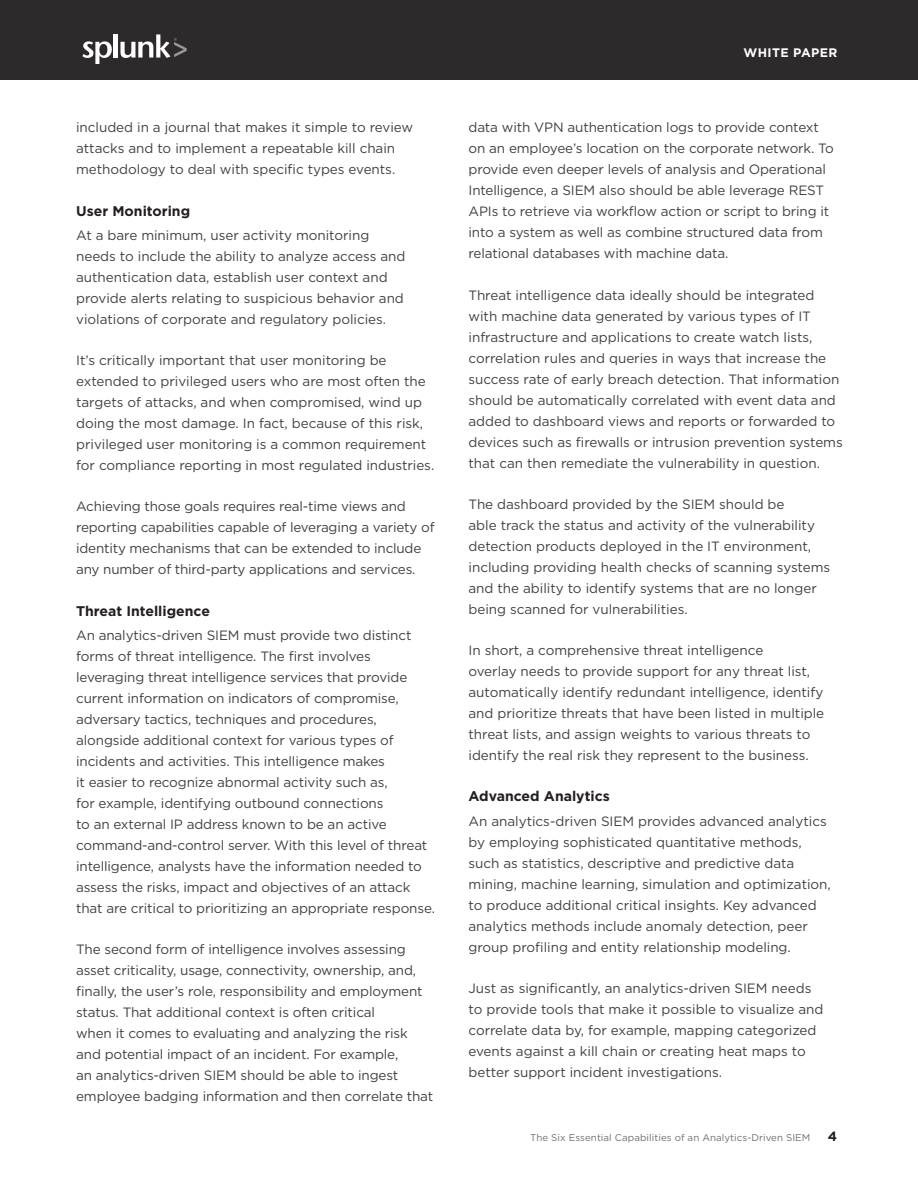
<style>
.page{position:relative;width:918px;height:1188px;background:#fff}
.page>*{position:absolute;margin:0;border:0;box-sizing:border-box;transform-origin:0 0}
.t1{font:700 14.1px "Gotham";color:#231f20}
.t2{font:13.5px/21px "Gotham";letter-spacing:-.01em;color:#414042}
.t3{font:700 13.5px "Gotham";color:#231f20}
.t4{font:700 12.3px "Gotham";letter-spacing:.03em;color:#fff}
.t5{font:9.75px "Gotham";letter-spacing:.005em;color:#6d6e71}
</style>
<div class="page">
<div style="left:0;top:0;width:918px;height:80px;background:#2e2a2b"></div>
<svg style="left:82px;top:41px;width:30px;height:23px"></svg>
<hr style="left:114px;top:34px;width:4px;height:24px;background:#fff">
<svg style="left:120px;top:34px;width:67px;height:24px"></svg>
<p class="t2" style="left:76px;top:117px;width:339px">included in a journal that makes it simple to review attacks and to implement a repeatable kill chain methodology to deal with specific types events.</p>
<p class="t1" style="left:76px;top:201px;width:115px">User Monitoring</p>
<p class="t2" style="left:76px;top:224px;width:331px">At a bare minimum, user activity monitoring needs to include the ability to analyze access and authentication data, establish user context and provide alerts relating to suspicious behavior and violations of corporate and regulatory policies.</p>
<p class="t2" style="left:76px;top:349px;width:360px">It’s critically important that user monitoring be extended to privileged users who are most often the targets of attacks, and when compromised, wind up doing the most damage. In fact, because of this risk, privileged user monitoring is a common requirement for compliance reporting in most regulated industries.</p>
<p class="t2" style="left:76px;top:496px;width:360px">Achieving those goals requires real-time views and reporting capabilities capable of leveraging a variety of identity mechanisms that can be extended to include any number of third-party applications and services.</p>
<p class="t1" style="left:76px;top:601px;width:135px">Threat Intelligence</p>
<p class="t2" style="left:76px;top:624px;width:360px">An analytics-driven SIEM must provide two distinct forms of threat intelligence. The first involves leveraging threat intelligence services that provide current information on indicators of compromise, adversary tactics, techniques and procedures, alongside additional context for various types of incidents and activities. This intelligence makes<br>it easier to recognize abnormal activity such as,<br>for example, identifying outbound connections<br>to an external IP address known to be an active command-and-control server. With this level of threat intelligence, analysts have the information needed to assess the risks, impact and objectives of an attack that are critical to prioritizing an appropriate response.</p>
<p class="t2" style="left:76px;top:938px;width:359px">The second form of intelligence involves assessing asset criticality, usage, connectivity, ownership, and, finally, the user’s role, responsibility and employment status. That additional context is often critical<br>when it comes to evaluating and analyzing the risk and potential impact of an incident. For example,<br>an analytics-driven SIEM should be able to ingest employee badging information and then correlate that</p>
<p class="t4" style="left:744px;top:44px;width:95px">WHITE PAPER</p>
<p class="t2" style="left:469px;top:117px;width:367px">data with VPN authentication logs to provide context on an employee’s location on the corporate network. To provide even deeper levels of analysis and Operational Intelligence, a SIEM also should be able leverage REST APIs to retrieve via workflow action or script to bring it into a system as well as combine structured data from relational databases with machine data.</p>
<p class="t2" style="left:469px;top:284px;width:376px">Threat intelligence data ideally should be integrated with machine data generated by various types of IT infrastructure and applications to create watch lists, correlation rules and queries in ways that increase the success rate of early breach detection. That information should be automatically correlated with event data and added to dashboard views and reports or forwarded to devices such as firewalls or intrusion prevention systems that can then remediate the vulnerability in question.</p>
<p class="t2" style="left:469px;top:493px;width:363px">The dashboard provided by the SIEM should be<br>able track the status and activity of the vulnerability detection products deployed in the IT environment, including providing health checks of scanning systems and the ability to identify systems that are no longer being scanned for vulnerabilities.</p>
<p class="t2" style="left:469px;top:639px;width:357px">In short, a comprehensive threat intelligence<br>overlay needs to provide support for any threat list, automatically identify redundant intelligence, identify and prioritize threats that have been listed in multiple threat lists, and assign weights to various threats to identify the real risk they represent to the business.</p>
<p class="t1" style="left:469px;top:787px;width:143px">Advanced Analytics</p>
<p class="t2" style="left:469px;top:810px;width:364px">An analytics-driven SIEM provides advanced analytics by employing sophisticated quantitative methods, such as statistics, descriptive and predictive data mining, machine learning, simulation and optimization, to produce additional critical insights. Key advanced analytics methods include anomaly detection, peer group profiling and entity relationship modeling.</p>
<p class="t2" style="left:469px;top:977px;width:356px">Just as significantly, an analytics-driven SIEM needs to provide tools that make it possible to visualize and correlate data by, for example, mapping categorized events against a kill chain or creating heat maps to better support incident investigations.</p>
<p class="t5" style="left:530px;top:1131px;width:282px">The Six Essential Capabilities of an Analytics-Driven SIEM</p>
<p class="t3" style="left:828px;top:1127px;width:11px">4</p>
</div>
